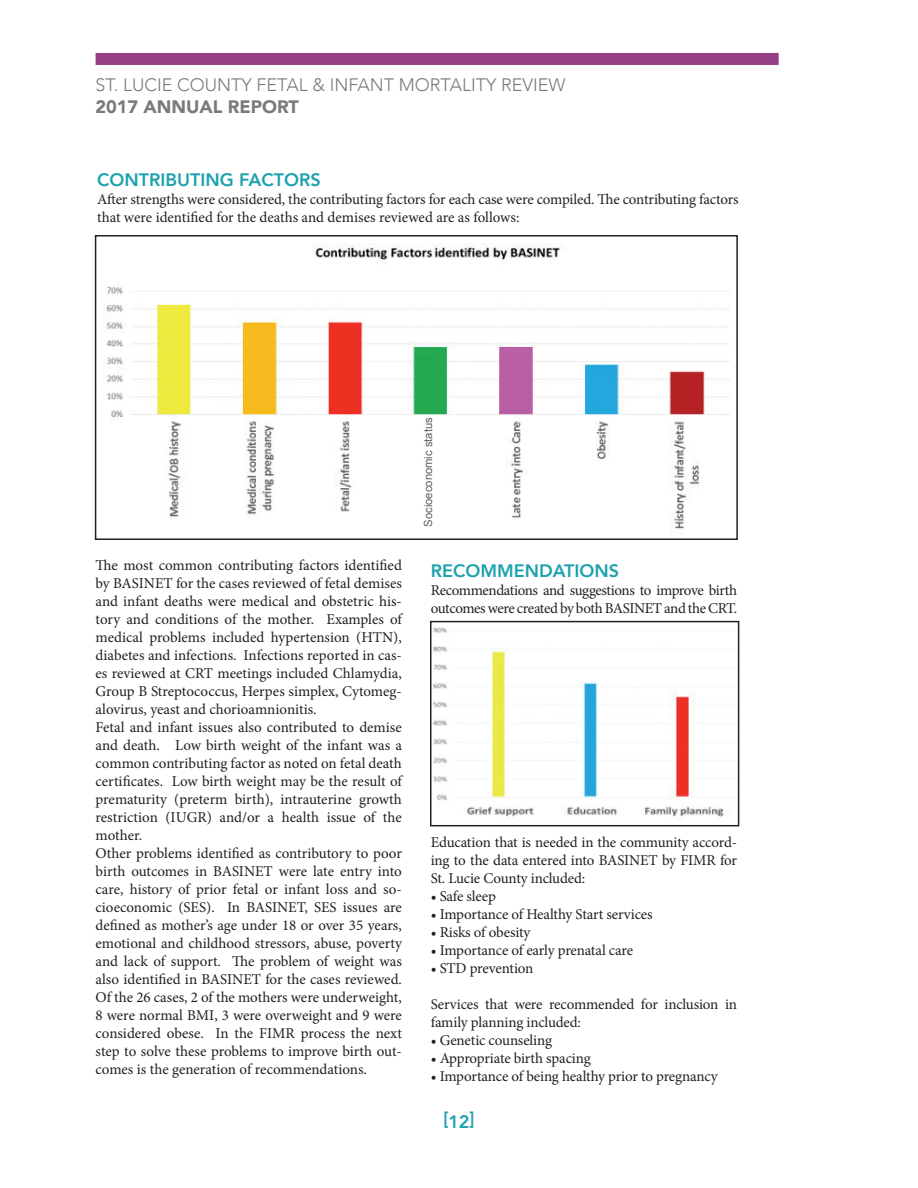
<style>
.page{position:relative;width:918px;height:1188px;background:#fff}
.page>*{position:absolute;margin:0;border:0;box-sizing:border-box;transform-origin:0 0}
.t1{font:300 18px "Avenir";color:#787a7d}
.t2{font:800 18px "Avenir";color:#1da2ae}
.t3{font:900 18px "Avenir";color:#787a7d}
.t4{font:15px/18px "Minion Pro";letter-spacing:-.005em;color:#231f20}
.t5{font:15px/18px "Minion Pro";letter-spacing:-.03em;color:#231f20}
.t6{font:11.25px "Arial";color:#5e5f5f}
.s1{color:#fff}
</style>
<div class="page">
<div style="left:96px;top:53px;width:683px;height:12px;background:#954086"></div>
<img style="left:433px;top:627px;width:291px;height:191px">
<div style="left:430px;top:621px;width:309px;height:205px;border:2px solid #231f20"></div>
<img style="left:106px;top:244px;width:624px;height:285px">
<div style="left:95px;top:235px;width:643px;height:305px;border:2px solid #231f20"></div>
<div style="left:424px;top:417px;width:16px;height:117px;background:#fff"></div>
<p class="t1" style="left:96px;top:75px;width:471px">ST. LUCIE COUNTY FETAL &amp; INFANT MORTALITY REVIEW</p>
<p class="t3" style="left:96px;top:91px;width:205px">2017 ANNUAL REPORT</p>
<p class="t2" style="left:97px;top:166px;width:225px">CONTRIBUTING FACTORS</p>
<p class="t4" style="left:97px;top:191px;width:643px">After strengths were considered, the contributing factors for each case were compiled. The contributing factors that were identified for the deaths and demises reviewed are as follows:</p>
<p class="t6" style="left:421px;top:527px;width:111px;rotate:-90deg">Socioeconomic status</p>
<p class="t4" style="left:96px;top:557px;width:308px">The most common contributing factors identified by BASINET for the cases reviewed of fetal demises and infant deaths were medical and obstetric his&shy;tory and conditions of the mother. Examples of medical problems included hypertension (HTN), diabetes and infections. Infections reported in cas&shy;es reviewed at CRT meetings included Chlamydia, Group B Streptococcus, Herpes simplex, Cytomeg&shy;alovirus, yeast and chorioamnionitis.<br>Fetal and infant issues also contributed to demise and death. Low birth weight of the infant was a common contributing factor as noted on fetal death certificates. Low birth weight may be the result of prematurity (preterm birth), intrauterine growth restriction (IUGR) and/or a health issue of the mother.<br>Other problems identified as contributory to poor birth outcomes in BASINET were late entry into care, history of prior fetal or infant loss and so&shy;cioeconomic (SES). In BASINET, SES issues are defined as mother’s age under 18 or over 35 years, emotional and childhood stressors, abuse, poverty and lack of support. The problem of weight was also identified in BASINET for the cases reviewed.<br>Of the 26 cases, 2 of the mothers were underweight, 8 were normal BMI, 3 were overweight and 9 were considered obese. In the FIMR process the next step to solve these problems to improve birth out&shy;comes is the generation of recommendations.</p>
<p class="t2" style="left:431px;top:557px;width:190px">RECOMMENDATIONS</p>
<p class="t5" style="left:431px;top:582px;width:308px">Recommendations and suggestions to improve birth outcomes were created by both BASINET and the CRT.</p>
<p class="t4" style="left:431px;top:834px;width:308px;text-align:justify">Education that is needed in the community accord&shy;ing to the data entered into BASINET by FIMR for St. Lucie County included:</p>
<p class="t4" style="left:431px;top:888px;width:67px">• Safe sleep</p>
<p class="t4" style="left:431px;top:906px;width:223px">• Importance of Healthy Start services</p>
<p class="t4" style="left:431px;top:924px;width:101px">• Risks of obesity</p>
<p class="t4" style="left:431px;top:942px;width:204px">• Importance of early prenatal care</p>
<p class="t4" style="left:431px;top:960px;width:104px">• STD prevention</p>
<p class="t4" style="left:431px;top:996px;width:308px">Services that were recommended for inclusion in family planning included:</p>
<p class="t4" style="left:431px;top:1032px;width:123px">• Genetic counseling</p>
<p class="t4" style="left:431px;top:1050px;width:161px">• Appropriate birth spacing</p>
<p class="t4" style="left:431px;top:1068px;width:289px">• Importance of being healthy prior to pregnancy</p>
<p class="t2" style="left:443px;top:1106px;width:33px">[ 1 2<span class="s1">3</span> ]</p>
</div>
